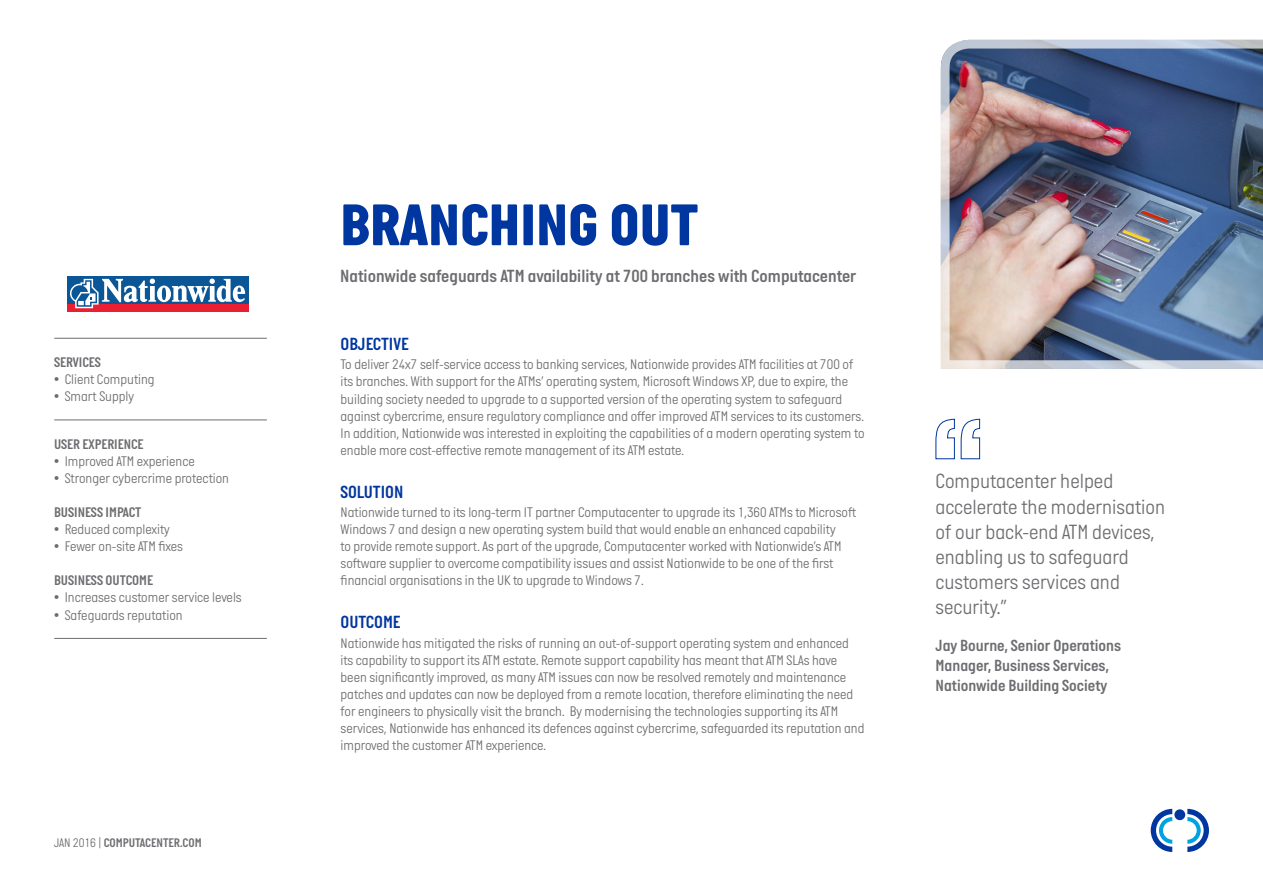
<style>
.page{position:relative;width:1263px;height:893px;background:#fff}
.page>*{position:absolute;margin:0;border:0;box-sizing:border-box;transform-origin:0 0}
.t1{font:800 60px "Italian Plate No One";color:#0036a0}
.t2{font:300 21px/25.2px "Italian Plate No One";color:#6c6d70}
.Subtitle{font:18px "Italian Plate No One D Bd";color:#6c6d70}
.t3{font:18px "Italian Plate No One D Bd";color:#0036a0}
.t4{font:16.5px/19.8px "Italian Plate No One D Bd";color:#6c6d70}
.Body{font:300 14.25px/17.1px "Italian Plate No One";color:#6c6d70}
.t5{font:14.25px "Italian Plate No One D Bd";color:#6c6d70}
.t6{font:12.75px "Italian Plate No One D Bd";color:#6c6d70}
.s1{font-family:"Italian Plate No One";font-weight:300}
</style>
<div class="page">
<hr style="left:54px;top:338px;width:213px;height:1px;background:#6c6d70">
<img style="left:940px;top:39px;width:323px;height:330px">
<div style="left:67px;top:276px;width:181px;height:30px;background:#0b5697"></div>
<div style="left:67px;top:305px;width:181px;height:7px;background:#ea1f32"></div>
<svg style="left:70px;top:279px;width:175px;height:29px"></svg>
<svg style="left:1151px;top:809px;width:21px;height:43px"></svg>
<svg style="left:1187px;top:809px;width:22px;height:43px"></svg>
<div style="left:1174px;top:809px;width:11px;height:11px;background:#0036a0;border-radius:50%"></div>
<hr style="left:54px;top:420px;width:213px;height:1px;background:#6c6d70">
<hr style="left:54px;top:638px;width:213px;height:1px;background:#6c6d70">
<svg style="left:935px;top:418px;width:45px;height:41px"></svg>
<p class="t5" style="left:54px;top:354px;width:48px">SERVICES</p>
<p class="Body" style="left:54px;top:371px;width:102px">• Client Computing</p>
<p class="Body" style="left:54px;top:388px;width:81px">• Smart Supply</p>
<p class="t5" style="left:54px;top:436px;width:91px">USER EXPERIENCE</p>
<p class="Body" style="left:54px;top:453px;width:142px">• Improved ATM experience</p>
<p class="Body" style="left:54px;top:470px;width:176px">• Stronger cybercrime protection</p>
<p class="t5" style="left:54px;top:504px;width:89px">BUSINESS IMPACT</p>
<p class="Body" style="left:54px;top:521px;width:117px">• Reduced complexity</p>
<p class="Body" style="left:54px;top:538px;width:130px">• Fewer on-site ATM fixes</p>
<p class="t5" style="left:54px;top:573px;width:100px">BUSINESS OUTCOME</p>
<p class="Body" style="left:54px;top:590px;width:189px">• Increases customer service levels</p>
<p class="Body" style="left:54px;top:607px;width:130px">• Safeguards reputation</p>
<p class="t6" style="left:54px;top:836px;width:149px"><span class="s1">JAN 2016 |</span> COMPUTACENTER.COM</p>
<p class="t1" style="left:340px;top:193px;width:359px">BRANCHING OUT</p>
<p class="Subtitle" style="left:340px;top:266px;width:518px">Nationwide safeguards ATM availability at 700 branches with Computacenter</p>
<p class="t3" style="left:341px;top:334px;width:70px">OBJECTIVE</p>
<p class="Body" style="left:341px;top:357px;width:525px">To deliver 24x7 self-service access to banking services, Nationwide provides ATM facilities at 700 of its branches. With support for the ATMs’ operating system, Microsoft Windows XP, due to expire, the building society needed to upgrade to a supported version of the operating system to safeguard against cybercrime, ensure regulatory compliance and offer improved ATM services to its customers.<br>In addition, Nationwide was interested in exploiting the capabilities of a modern operating system to enable more cost-effective remote management of its ATM estate.</p>
<p class="t3" style="left:341px;top:482px;width:64px">SOLUTION</p>
<p class="Body" style="left:341px;top:504px;width:517px">Nationwide turned to its long-term IT partner Computacenter to upgrade its 1,360 ATMs to Microsoft Windows 7 and design a new operating system build that would enable an enhanced capability<br>to provide remote support. As part of the upgrade, Computacenter worked with Nationwide’s ATM software supplier to overcome compatibility issues and assist Nationwide to be one of the first financial organisations in the UK to upgrade to Windows 7.</p>
<p class="t3" style="left:341px;top:613px;width:61px">OUTCOME</p>
<p class="Body" style="left:341px;top:635px;width:525px">Nationwide has mitigated the risks of running an out-of-support operating system and enhanced its capability to support its ATM estate. Remote support capability has meant that ATM SLAs have been significantly improved, as many ATM issues can now be resolved remotely and maintenance patches and updates can now be deployed from a remote location, therefore eliminating the need for engineers to physically visit the branch. By modernising the technologies supporting its ATM services, Nationwide has enhanced its defences against cybercrime, safeguarded its reputation and improved the customer ATM experience.</p>
<p class="t2" style="left:935px;top:470px;width:231px">Computacenter helped accelerate the modernisation of our back-end ATM devices, enabling us to safeguard customers services and security.”</p>
<p class="t4" style="left:935px;top:636px;width:187px">Jay Bourne, Senior Operations<br>Manager, Business Services,<br>Nationwide Building Society</p>
</div>
